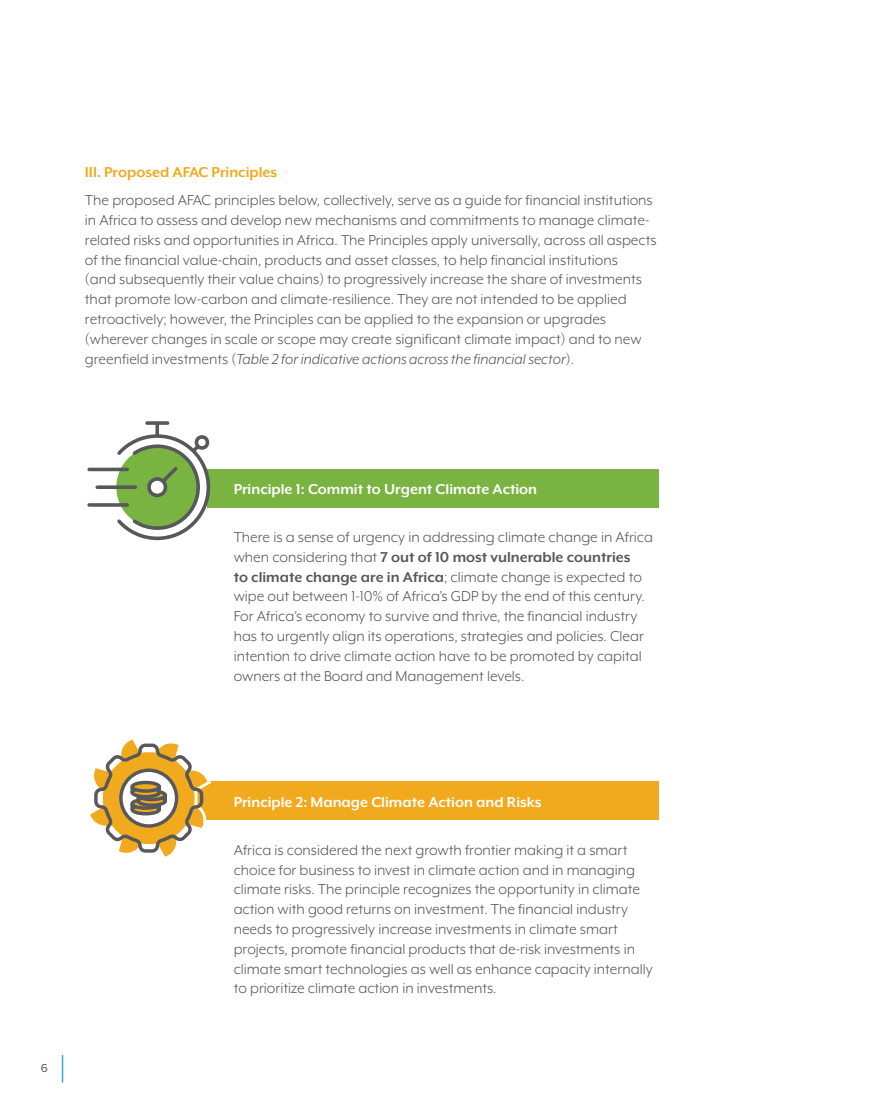
<style>
.page{position:relative;width:893px;height:1106px;background:#fff}
.page>*{position:absolute;margin:0;border:0;box-sizing:border-box;transform-origin:0 0}
.t1{font:16.5px/19.8px "Mr Eaves XL Mod OT";color:#57585a}
.t2{font:700 16.5px "Mr Eaves XL Mod OT";color:#fff}
.t3{font:12px "Proxima Nova";color:#57585a}
.s1{font-weight:700;color:#f1a91d}
.s2{font-style:italic}
.s3{font-weight:700}
</style>
<div class="page">
<svg style="left:62px;top:1054px;width:1px;height:28px"></svg>
<div style="left:207px;top:468px;width:452px;height:39px;background:#79b342"></div>
<div style="left:197px;top:781px;width:462px;height:39px;background:#f1a91d"></div>
<svg style="left:155px;top:425px;width:4px;height:6px"></svg>
<svg style="left:114px;top:431px;width:99px;height:110px"></svg>
<svg style="left:147px;top:421px;width:21px;height:4px"></svg>
<svg style="left:89px;top:467px;width:38px;height:4px"></svg>
<svg style="left:89px;top:503px;width:38px;height:4px"></svg>
<svg style="left:97px;top:485px;width:38px;height:4px"></svg>
<svg style="left:90px;top:739px;width:121px;height:118px"></svg>
<p class="t1" style="left:85px;top:158px;width:569px;line-height:28.3px"><span class="s1">III. Proposed AFAC Principles<br></span>The proposed AFAC principles below, collectively, serve as a guide for financial institutions</p>
<p class="t1" style="left:85px;top:210px;width:573px">in Africa to assess and develop new mechanisms and commitments to manage climate&shy;related risks and opportunities in Africa. The Principles apply universally, across all aspects of the financial value-chain, products and asset classes, to help financial institutions<br>(and subsequently their value chains) to progressively increase the share of investments that promote low-carbon and climate-resilience. They are not intended to be applied retroactively; however, the Principles can be applied to the expansion or upgrades (wherever changes in scale or scope may create significant climate impact) and to new greenfield investments (<span class="s2">Table 2 for indicative actions across the financial sector</span>).</p>
<p class="t3" style="left:41px;top:1058px;width:9px">6</p>
<p class="t2" style="left:234px;top:480px;width:305px">Principle 1: Commit to Urgent Climate Action</p>
<p class="t1" style="left:234px;top:527px;width:421px">There is a sense of urgency in addressing climate change in Africa when considering that <span class="s3">7 out of 10 most vulnerable countries<br>to climate change are in Africa</span>; climate change is expected to wipe out between 1-10% of Africa’s GDP by the end of this century.<br>For Africa’s economy to survive and thrive, the financial industry has to urgently align its operations, strategies and policies. Clear intention to drive climate action have to be promoted by capital owners at the Board and Management levels.</p>
<p class="t2" style="left:234px;top:793px;width:309px">Principle 2: Manage Climate Action and Risks</p>
<p class="t1" style="left:234px;top:840px;width:420px">Africa is considered the next growth frontier making it a smart choice for business to invest in climate action and in managing climate risks. The principle recognizes the opportunity in climate action with good returns on investment. The financial industry needs to progressively increase investments in climate smart projects, promote financial products that de-risk investments in climate smart technologies as well as enhance capacity internally to prioritize climate action in investments.</p>
</div>
